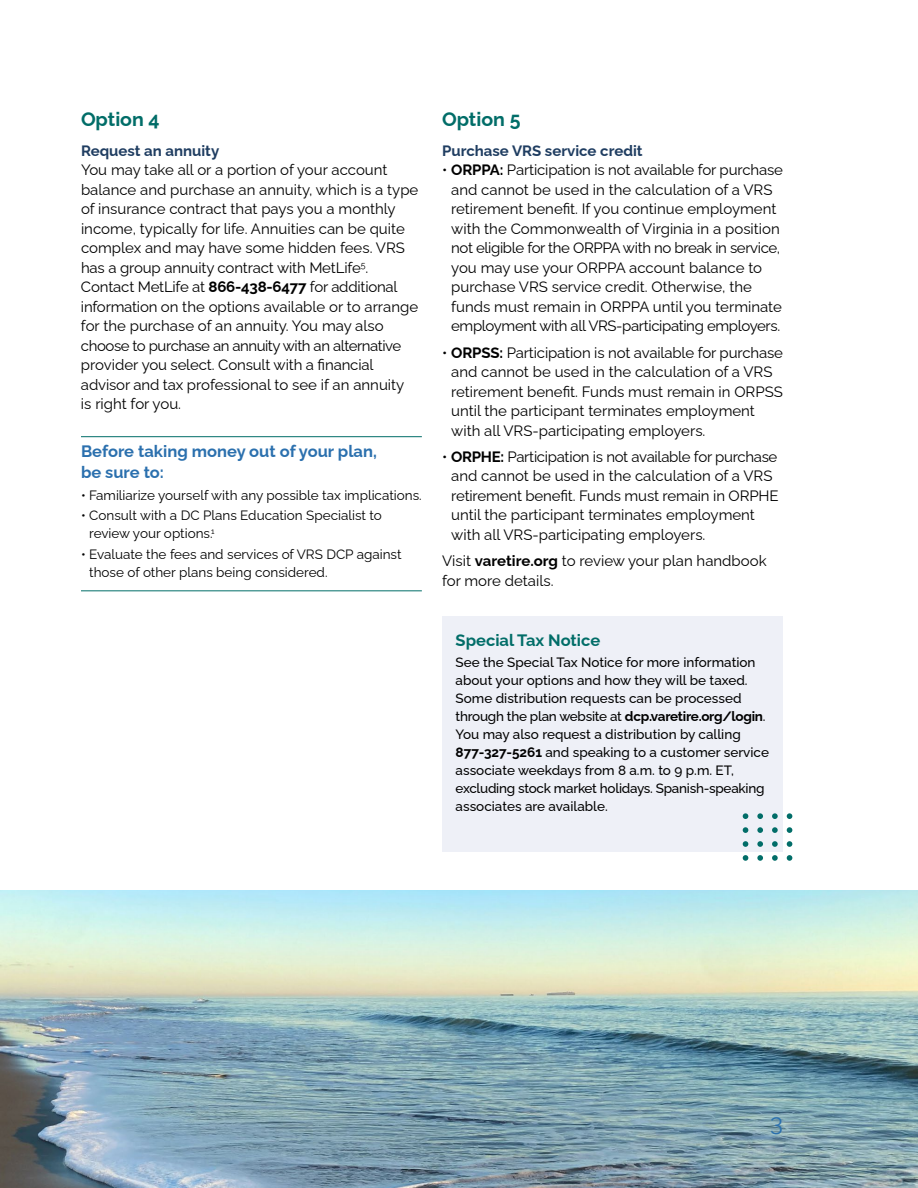
<style>
.page{position:relative;width:918px;height:1188px;background:#fff}
.page>*{position:absolute;margin:0;border:0;box-sizing:border-box;transform-origin:0 0}
.t1{font:24px "Raleway";color:#2b70ae}
.t2{font:700 19.5px "Raleway";color:#016d68}
.t3{font:700 16.5px/21px "Raleway";color:#2b70ae}
.t4{font:700 16.5px "Raleway";color:#016d68}
.t5{font:15px/19.5px "Raleway";color:#000}
.t6{font:700 15px "Raleway";color:#1f3d61}
.t7{font:500 13.5px/18px "Raleway";color:#000}
.t8{font:13.5px/18px "Raleway";color:#000}
.s1{font-weight:700}
</style>
<div class="page">
<img style="left:0;top:890px;width:918px;height:298px">
<hr style="left:81px;top:436px;width:341px;height:1px;background:#016d68">
<hr style="left:81px;top:590px;width:341px;height:1px;background:#016d68">
<div style="left:442px;top:617px;width:341px;height:235px;background:#eef0f7"></div>
<svg style="left:743px;top:813px;width:5px;height:6px"></svg>
<svg style="left:757px;top:813px;width:6px;height:6px"></svg>
<svg style="left:772px;top:813px;width:6px;height:6px"></svg>
<svg style="left:787px;top:813px;width:5px;height:6px"></svg>
<svg style="left:743px;top:827px;width:5px;height:6px"></svg>
<svg style="left:757px;top:827px;width:6px;height:6px"></svg>
<svg style="left:772px;top:827px;width:6px;height:6px"></svg>
<svg style="left:787px;top:827px;width:5px;height:6px"></svg>
<svg style="left:743px;top:841px;width:5px;height:6px"></svg>
<svg style="left:757px;top:841px;width:6px;height:6px"></svg>
<svg style="left:772px;top:841px;width:6px;height:6px"></svg>
<svg style="left:787px;top:841px;width:5px;height:6px"></svg>
<svg style="left:743px;top:855px;width:5px;height:6px"></svg>
<svg style="left:757px;top:855px;width:6px;height:6px"></svg>
<svg style="left:772px;top:855px;width:6px;height:6px"></svg>
<svg style="left:787px;top:855px;width:5px;height:6px"></svg>
<h2 class="t2" style="left:81px;top:104px;width:80px">Option 4</h2>
<p class="t6" style="left:81px;top:139px;width:140px">Request an annuity</p>
<p class="t5" style="left:81px;top:159px;width:339px">You may take all or a portion of your account balance and purchase an annuity, which is a type of insurance contract that pays you a monthly income, typically for life. Annuities can be quite complex and may have some hidden fees. VRS has a group annuity contract with MetLife<sup>5</sup>.<br>Contact MetLife at <span class="s1">866-438-6477</span> for additional information on the options available or to arrange for the purchase of an annuity. You may also choose to purchase an annuity with an alternative provider you select. Consult with a financial advisor and tax professional to see if an annuity is right for you.</p>
<p class="t3" style="left:81px;top:439px;width:297px">Before taking money out of your plan, be sure to:</p>
<p class="t8" style="left:81px;top:484px;width:342px">• Familiarize yourself with any possible tax implications.</p>
<p class="t8" style="left:89px;top:505px;width:294px;text-indent:-8px">• Consult with a DC Plans Education Specialist to review your options.<sup>1</sup></p>
<p class="t8" style="left:89px;top:544px;width:314px;text-indent:-8px">• Evaluate the fees and services of VRS DCP against those of other plans being considered.</p>
<h2 class="t2" style="left:442px;top:104px;width:80px">Option 5</h2>
<p class="t6" style="left:442px;top:139px;width:202px">Purchase VRS service credit</p>
<p class="t5" style="left:451px;top:159px;width:333px;text-indent:-9px">• <span class="s1">ORPPA:</span> Participation is not available for purchase and cannot be used in the calculation of a VRS retirement benefit. If you continue employment with the Commonwealth of Virginia in a position not eligible for the ORPPA with no break in service, you may use your ORPPA account balance to purchase VRS service credit. Otherwise, the funds must remain in ORPPA until you terminate employment with all VRS-participating employers.</p>
<p class="t5" style="left:451px;top:341px;width:333px;text-indent:-9px">• <span class="s1">ORPSS:</span> Participation is not available for purchase and cannot be used in the calculation of a VRS retirement benefit. Funds must remain in ORPSS until the participant terminates employment with all VRS-participating employers.</p>
<p class="t5" style="left:451px;top:445px;width:329px;text-indent:-9px">• <span class="s1">ORPHE:</span> Participation is not available for purchase and cannot be used in the calculation of a VRS retirement benefit. Funds must remain in ORPHE until the participant terminates employment with all VRS-participating employers.</p>
<p class="t5" style="left:442px;top:549px;width:326px">Visit <span class="s1">varetire.org</span> to review your plan handbook for more details.</p>
<p class="t4" style="left:456px;top:627px;width:146px">Special Tax Notice</p>
<p class="t7" style="left:456px;top:652px;width:315px">See the Special Tax Notice for more information about your options and how they will be taxed.<br>Some distribution requests can be processed through the plan website at <span class="s1">dcp.varetire.org/login</span>.<br>You may also request a distribution by calling <span class="s1">877-327-5261</span> and speaking to a customer service associate weekdays from 8 a.m. to 9 p.m. ET, excluding stock market holidays. Spanish-speaking associates are available.</p>
<h1 class="t1" style="left:770px;top:1103px;width:14px">3</h1>
</div>
